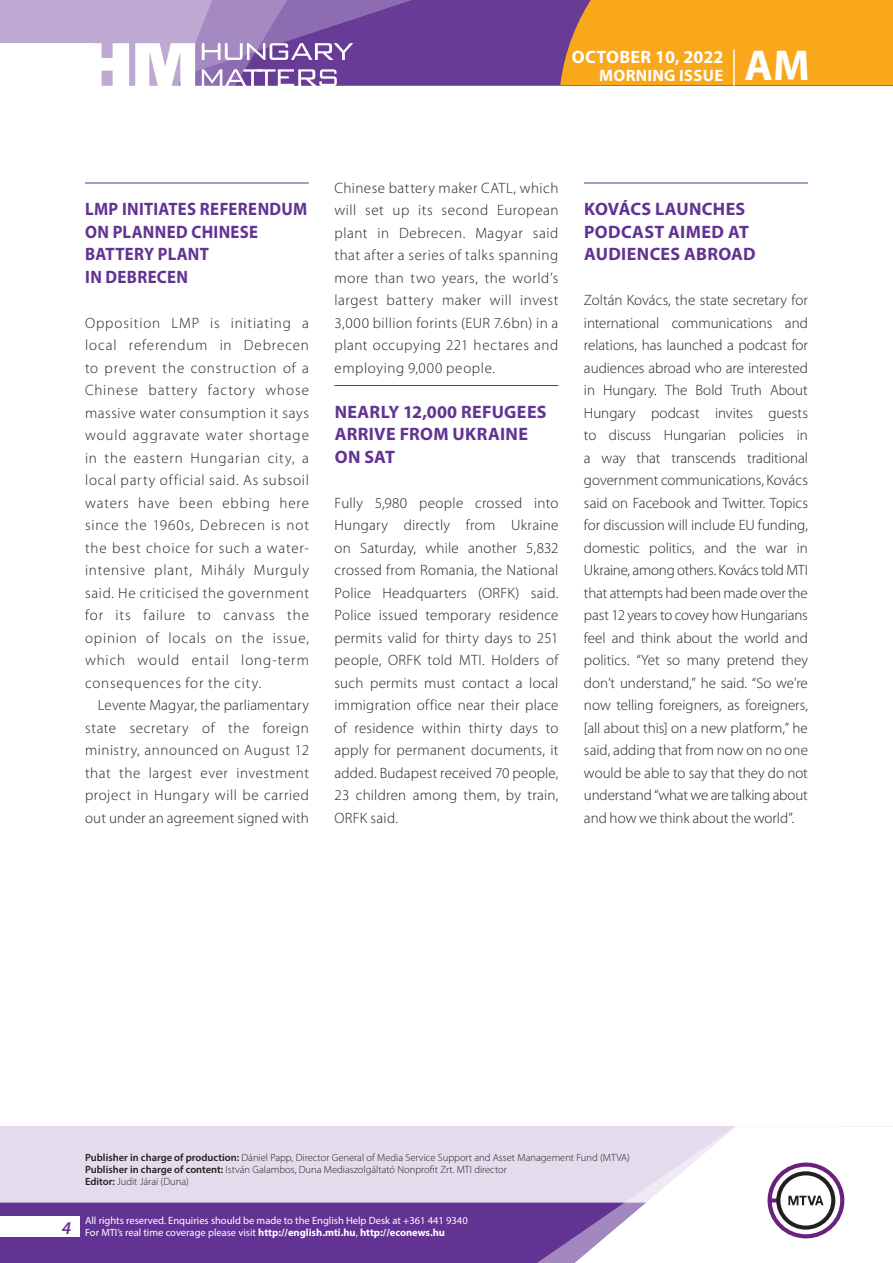
<style>
.page{position:relative;width:893px;height:1263px;background:#fff}
.page>*{position:absolute;margin:0;border:0;box-sizing:border-box;transform-origin:0 0}
.t1{font:700 43.35px "Myriad Pro";color:#fff}
._01_cimsor{font:700 18px/22.5px "Myriad Pro";letter-spacing:.015em;color:#623393}
._01_cimsor-2{font:700 18px/22.5px "Myriad Pro";letter-spacing:.015em;color:#623393;scale:.93 1}
.t2{font:700 18px "Myriad Pro";color:#fff}
.t3{font:700 16.5px "Myriad Pro";letter-spacing:.02em;color:#fff}
._03_kenyer_szöveg-1{font:300 15px/22.5px "Myriad Pro";letter-spacing:.015em;color:#231f20;text-align:justify}
._03_kenyer_szöveg-2{font:300 15px/22.5px "Myriad Pro";letter-spacing:.035em;color:#231f20;text-align:justify}
.t4{font:300 10.5px "Myriad Pro";color:#231f20}
.t5{font:10.5px/12px "Myriad Pro";color:#fff}
.s1{font-weight:600}
.s2{font-weight:700}
</style>
<div class="page">
<div style="left:0;top:1126px;width:893px;height:137px;background:#e4dcec"></div>
<div style="left:0;top:1202px;width:506px;height:61px;background:#623393"></div>
<svg style="left:506px;top:1202px;width:69px;height:61px;background:#6b3e99"></svg>
<svg style="left:575px;top:1126px;width:318px;height:137px"></svg>
<div style="left:0;top:1216px;width:79px;height:20px;background:#fff"></div>
<div style="left:0;top:0;width:893px;height:85px;background:#683b97"></div>
<div style="left:560px;top:0;width:333px;height:85px;background:#f9a71b"></div>
<hr style="left:733px;top:49px;width:2px;height:37px;background:#fff">
<svg style="left:0;top:0;width:479px;height:86px"></svg>
<hr style="left:85px;top:183px;width:224px;height:1px;background:#623393">
<hr style="left:334px;top:385px;width:224px;height:1px;background:#623393">
<hr style="left:584px;top:183px;width:224px;height:1px;background:#623393">
<p class="t2" style="left:572px;top:45px;width:153px">Octo ber 10, 2022</p>
<p class="t3" style="left:599px;top:65px;width:124px">MORNING ISSUE</p>
<h1 class="t1" style="left:745px;top:37px;width:67px">AM</h1>
<p class="_01_cimsor-2" style="left:85px;top:197px;width:240px">LMP INITIATES REFERENDUM<br>ON PLANNED CHINESE<br>BATTER</p>
<p class="_01_cimsor-2" style="left:144px;top:242px;width:71px">Y PLANT</p>
<p class="_01_cimsor-2" style="left:85px;top:265px;width:46px">IN DEBRECE</p>
<p class="_01_cimsor-2" style="left:176px;top:265px;width:14px">N</p>
<p class="_03_kenyer_szöveg-1" style="left:85px;top:311px;width:225px">Opposition LMP is initiating a local referendum in Debrecen to prevent the construction of a Chinese battery factory whose massive water consumption it says would aggravate water shortage in the eastern Hungarian city, a local party official said. As subsoil waters have been ebbing here since the 1960s, Debrecen is not the best choice for such a water&shy;intensive plant, Mihály Murguly said. He criticised the government for its failure to canvass the opinion of locals on the issue, which would entail long-term consequences for the city.</p>
<p class="_03_kenyer_szöveg-2" style="left:85px;top:694px;width:225px;text-indent:13px">Levente Magyar, the parliamentary state secretary of the foreign ministry, announced on August 12 that the largest ever investment project in Hungary will be carried out under an agreement signed with</p>
<p class="_03_kenyer_szöveg-2" style="left:334px;top:176px;width:225px">Chinese battery maker CATL, which will set up its second European plant in Debrecen. Magyar said that after a series of talks spanning more than two years, the world’s largest battery maker will invest 3,000 billion forints (EUR 7.6bn) in a plant occupying 221 hectares and employing 9,000 people.</p>
<p class="_01_cimsor" style="left:335px;top:400px;width:213px">NEARLY 12,000 RE FUGEES<br>ARRIVE FROM UKRAINE<br>ON SAT</p>
<p class="_03_kenyer_szöveg-1" style="left:334px;top:491px;width:225px">Fully 5,980 people crossed into Hungary directly from Ukraine on Saturday, while another 5,832 crossed from Romania, the National Police Headquarters (ORFK) said.<br>Police issued temporary residence permits valid for thirty days to 251 people, ORFK told MTI. Holders of such permits must contact a local immigration office near their place of residence within thirty days to apply for permanent documents, it added. Budapest received 70 people, 23 children among them, by train, ORFK said.</p>
<p class="_01_cimsor" style="left:584px;top:197px;width:173px">KOVÁCS LAUNCHES<br>PODCAST AIMED AT<br>AUDIENCES ABROAD</p>
<p class="_03_kenyer_szöveg-1" style="left:584px;top:289px;width:225px">Zoltán Kovács, the state secretary for international communications and relations, has launched a podcast for audiences abroad who are interested in Hungary. The Bold Truth About Hungary podcast invites guests to discuss Hungarian policies in a way that transcends traditional government communications, Kovács said on Facebook and Twitter. Topics for discussion will include EU funding, domestic politics, and the war in Ukraine, among others. Kovács told MTI that attempts had been made over the past 12 years to covey how Hungarians feel and think about the world and politics. “Yet so many pretend they don’t understand,” he said. “So we’re now telling foreigners, as foreigners, [all about this] on a new platform,” he said, adding that from now on no one would be able to say that they do not understand “what we are talking about and how we think about the world”.</p>
<p class="t4" style="left:85px;top:1151px;width:546px"><span class="s1">Publisher in charge of production:</span> Dániel Papp, Director General of Media Service Support and Asset Management Fund (MTVA)</p>
<p class="t4" style="left:85px;top:1163px;width:423px"><span class="s1">Publisher in charge of content:</span> István Galambos, Duna Mediaszolgáltató Nonprofit Zrt. MTI director</p>
<p class="t4" style="left:85px;top:1175px;width:105px"><span class="s1">Editor:</span> Judit Járai (Duna)</p>
<p class="t5" style="left:62px;top:1214px;width:407px;text-indent:23px">All rights reserved. Enquiries should be made to the English Help Desk at +361 441 9340<br><sup>4</sup> For MTI’s real time coverage please visit <span class="s2">http://english.mti.hu</span>, <span class="s2">http://econews.hu</span></p>
</div>
